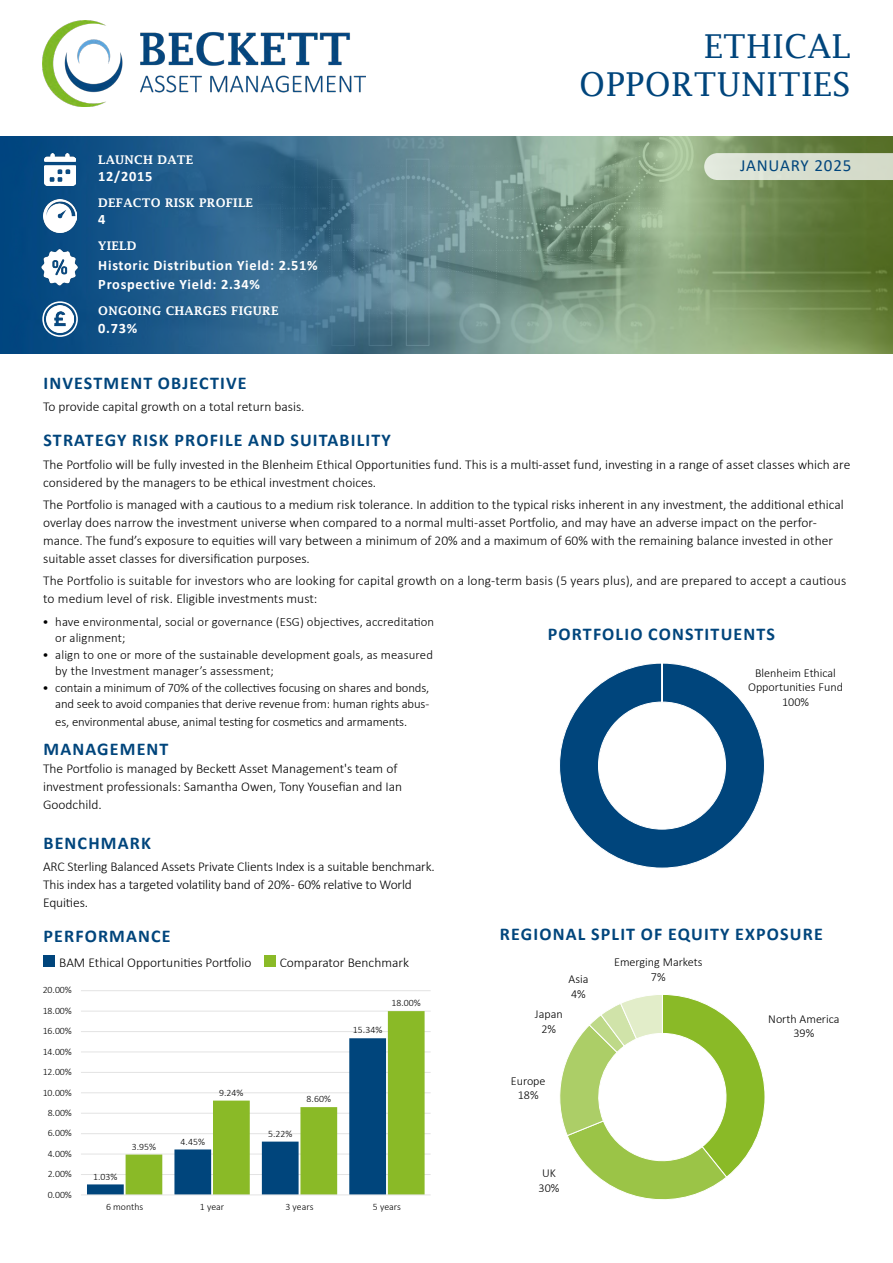
<style>
.page{position:relative;width:893px;height:1263px;background:#fff}
.page>*{position:absolute;margin:0;border:0;box-sizing:border-box;transform-origin:0 0}
.t1{font:33px/37.5px "Lucida Fax";letter-spacing:.01em;color:#00457c;text-align:right}
.t2{font:700 18px "Calibri";letter-spacing:.065em;color:#00457c}
.t3{font:17.1px "Calibri";letter-spacing:.05em;color:#00457c}
.t4{font:700 14.4px/19.2px "Calibri";letter-spacing:.05em;color:#fff}
.t5{font:300 13.5px/18px "Calibri";color:#000}
.t6{font:300 12.75px/16.5px "Calibri";letter-spacing:-.01em;color:#000;text-align:right}
.t7{font:300 12.75px/16.5px "Calibri";letter-spacing:.01em;color:#000}
.t8{font:300 12.15px/14.7px "Calibri";color:#000;text-align:center}
.t9{font:600 12px "Lucida Fax";letter-spacing:.02em;color:#fff}
.t10{font:300 9.75px "Calibri";color:#000}
</style>
<div class="page">
<img style="left:0;top:136px;width:893px;height:218px">
<svg style="left:704px;top:153px;width:189px;height:27px;background:#d7decf"></svg>
<img style="left:43px;top:21px;width:323px;height:86px">
<img style="left:45px;top:153px;width:30px;height:33px">
<img style="left:43px;top:200px;width:34px;height:33px">
<img style="left:39px;top:247px;width:42px;height:42px">
<img style="left:46px;top:306px;width:28px;height:27px">
<div style="left:42px;top:301px;width:36px;height:36px;border:2px solid #fff;border-radius:50%"></div>
<svg style="left:559px;top:663px;width:206px;height:205px"></svg>
<svg style="left:560px;top:994px;width:205px;height:206px"></svg>
<hr style="left:81px;top:1174px;width:350px;height:1px;background:#e3e3e3">
<hr style="left:81px;top:1154px;width:350px;height:1px;background:#e3e3e3">
<hr style="left:81px;top:1133px;width:350px;height:1px;background:#e3e3e3">
<hr style="left:81px;top:1113px;width:350px;height:1px;background:#e3e3e3">
<hr style="left:81px;top:1092px;width:350px;height:1px;background:#e3e3e3">
<hr style="left:81px;top:1072px;width:350px;height:1px;background:#e3e3e3">
<hr style="left:81px;top:1052px;width:350px;height:1px;background:#e3e3e3">
<hr style="left:81px;top:1031px;width:350px;height:1px;background:#e3e3e3">
<hr style="left:81px;top:1011px;width:350px;height:1px;background:#e3e3e3">
<hr style="left:81px;top:990px;width:350px;height:1px;background:#e3e3e3">
<svg style="left:87px;top:1051px;width:39px;height:144px"></svg>
<svg style="left:126px;top:1011px;width:299px;height:184px"></svg>
<hr style="left:81px;top:1195px;width:350px;height:1px;background:#e3e3e3">
<div style="left:43px;top:955px;width:12px;height:12px;background:#00457c"></div>
<div style="left:264px;top:955px;width:11px;height:12px;background:#8aba27"></div>
<p class="t9" style="left:98px;top:153px;width:96px">LAUNCH DATE</p>
<p class="t4" style="left:98px;top:167px;width:56px">12/2015</p>
<p class="t9" style="left:98px;top:196px;width:156px">DEFACTO RISK PROFILE</p>
<p class="t4" style="left:98px;top:210px;width:9px">4</p>
<p class="t9" style="left:98px;top:239px;width:40px">YIELD</p>
<p class="t4" style="left:98px;top:255px;width:221px">Historic Distribution Yield: 2.51%<br>Prospective Yield: 2.34%</p>
<p class="t9" style="left:98px;top:304px;width:182px">ONGOING CHARGES FIGURE</p>
<p class="t4" style="left:98px;top:318px;width:41px">0.73%</p>
<h1 class="t1" style="left:579px;top:27px;width:273px">ETHICAL<br>OPPORTUNITIES</h1>
<p class="t3" style="left:740px;top:154px;width:113px">JANUARY 2025</p>
<h2 class="t2" style="left:43px;top:370px;width:205px">INVESTMENT OBJECTIVE</h2>
<p class="t5" style="left:43px;top:397px;width:263px">To provide capital growth on a total return basis.</p>
<h2 class="t2" style="left:43px;top:428px;width:349px">STRATEGY RISK PROFILE AND SUITABILITY</h2>
<p class="t5" style="left:43px;top:455px;width:809px">The Portfolio will be fully invested in the Blenheim Ethical Opportunities fund. This is a multi-asset fund, investing in a range of asset classes which are considered by the managers to be ethical investment choices.</p>
<p class="t5" style="left:43px;top:495px;width:802px">The Portfolio is managed with a cautious to a medium risk tolerance. In addition to the typical risks inherent in any investment, the additional ethical overlay does narrow the investment universe when compared to a normal multi-asset Portfolio, and may have an adverse impact on the perfor&shy;mance. The fund’s exposure to equities will vary between a minimum of 20% and a maximum of 60% with the remaining balance invested in other suitable asset classes for diversification purposes.</p>
<p class="t5" style="left:43px;top:571px;width:805px">The Portfolio is suitable for investors who are looking for capital growth on a long-term basis (5 years plus), and are prepared to accept a cautious to medium level of risk. Eligible investments must:</p>
<p class="t7" style="left:55px;top:613px;width:380px;text-indent:-13px">• have environmental, social or governance (ESG) objectives, accreditation or alignment;</p>
<p class="t7" style="left:55px;top:646px;width:379px;text-indent:-13px">• align to one or more of the sustainable development goals, as measured by the Investment manager’s assessment;</p>
<p class="t6" style="left:43px;top:679px;width:388px">• contain a minimum of 70% of the collectives focusing on shares and bonds, and seek to avoid companies that derive revenue from: human rights abus-</p>
<p class="t6" style="left:55px;top:714px;width:353px">es, environmental abuse, animal testing for cosmetics and armaments.</p>
<h2 class="t2" style="left:43px;top:736px;width:127px">MANAGEMENT</h2>
<p class="t5" style="left:43px;top:759px;width:361px">The Portfolio is managed by Beckett Asset Management's team of investment professionals: Samantha Owen, Tony Yousefian and Ian<br>Goodchild.</p>
<h2 class="t2" style="left:43px;top:830px;width:109px">BENCHMARK</h2>
<p class="t5" style="left:43px;top:857px;width:393px">ARC Sterling Balanced Assets Private Clients Index is a suitable benchmark.<br>This index has a targeted volatility band of 20% - 60% relative to World<br>Equities.</p>
<h2 class="t2" style="left:43px;top:923px;width:129px">PERFORMANCE</h2>
<p class="t5" style="left:59px;top:953px;width:194px">BAM Ethical Opportunities Portfolio</p>
<p class="t5" style="left:280px;top:953px;width:131px">Comparator Benchmark</p>
<p class="t10" style="left:43px;top:984px;width:31px">20.00%</p>
<p class="t10" style="left:43px;top:1005px;width:31px">18.00%</p>
<p class="t10" style="left:43px;top:1025px;width:31px">16.00%</p>
<p class="t10" style="left:43px;top:1045px;width:31px">14.00%</p>
<p class="t10" style="left:43px;top:1066px;width:31px">12.00%</p>
<p class="t10" style="left:43px;top:1086px;width:31px">10.00%</p>
<p class="t10" style="left:48px;top:1107px;width:26px">8.00%</p>
<p class="t10" style="left:48px;top:1127px;width:26px">6.00%</p>
<p class="t10" style="left:48px;top:1147px;width:26px">4.00%</p>
<p class="t10" style="left:48px;top:1168px;width:26px">2.00%</p>
<p class="t10" style="left:48px;top:1188px;width:26px">0.00%</p>
<p class="t10" style="left:93px;top:1170px;width:26px">1.03%</p>
<p class="t10" style="left:132px;top:1140px;width:26px">3.95%</p>
<p class="t10" style="left:219px;top:1086px;width:26px">9.24%</p>
<p class="t10" style="left:181px;top:1135px;width:26px">4.45%</p>
<p class="t10" style="left:353px;top:1024px;width:31px">15.34%</p>
<p class="t10" style="left:392px;top:997px;width:31px">18.00%</p>
<p class="t10" style="left:268px;top:1127px;width:26px">5.22%</p>
<p class="t10" style="left:307px;top:1093px;width:26px">8.60%</p>
<p class="t10" style="left:106px;top:1201px;width:39px">6 months</p>
<p class="t10" style="left:200px;top:1201px;width:26px">1 year</p>
<p class="t10" style="left:285px;top:1201px;width:30px">3 years</p>
<p class="t10" style="left:373px;top:1201px;width:30px">5 years</p>
<h2 class="t2" style="left:548px;top:621px;width:229px">PORTFOLIO CONSTITUENTS</h2>
<p class="t8" style="left:748px;top:665px;width:96px">Blenheim Ethical<br>Opportunities Fund<br>100%</p>
<h2 class="t2" style="left:500px;top:921px;width:324px">REGIONAL SPLIT OF EQUITY EXPOSURE</h2>
<p class="t8" style="left:568px;top:971px;width:21px;text-align:left">Asia<br>4%</p>
<p class="t8" style="left:535px;top:1007px;width:29px">Japan<br>2%</p>
<p class="t8" style="left:511px;top:1073px;width:36px">Europe<br>18%</p>
<p class="t8" style="left:614px;top:955px;width:90px">Emerging Markets<br>7%</p>
<p class="t8" style="left:539px;top:1165px;width:22px;text-align:left">UK<br>30%</p>
<p class="t8" style="left:768px;top:1011px;width:73px">North America<br>39%</p>
</div>
